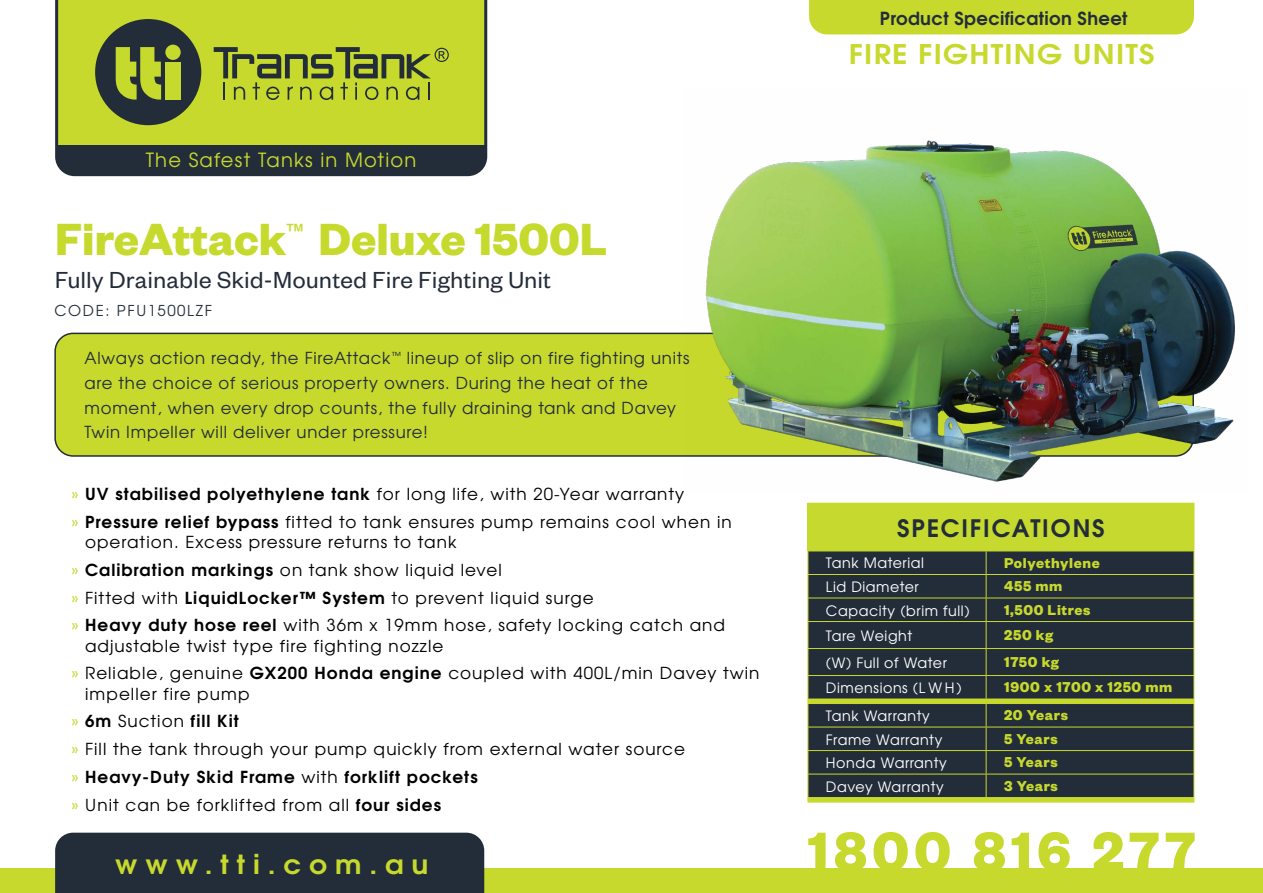
<style>
.page{position:relative;width:1263px;height:893px;background:#fff}
.page>*{position:absolute;margin:0;border:0;box-sizing:border-box;transform-origin:0 0}
.t1{font:700 60px "Founders Grotesk";letter-spacing:.08em;color:#c7d92d}
.t2{font:700 49.5px "Founders Grotesk";color:#c6d92d}
.t3{font:700 27px "Te X Gyre Adventor";letter-spacing:.04em;color:#c7d92d;scale:1.1 1}
.t4{font:700 26.25px "Te X Gyre Adventor";letter-spacing:.28em;color:#c7d92d;scale:1.07 1}
.t5{font:25.5px "Founders Grotesk";letter-spacing:.02em;color:#232d39}
.t6{font:700 24px "Te X Gyre Adventor";letter-spacing:.075em;color:#232d39}
.t7{font:19.5px "Te X Gyre Adventor";letter-spacing:.06em;color:#c7d92d}
.t8{font:700 18px "Te X Gyre Adventor";letter-spacing:.02em;color:#232d39}
.t9{font:16.5px/27.8px "Te X Gyre Adventor";letter-spacing:.06em;color:#000}
.t10{font:16.5px/24.8px "Te X Gyre Adventor";letter-spacing:.045em;color:#232d39}
.t11{font:700 15.75px "Founders Grotesk";letter-spacing:.04em;color:#c7d92d}
.t12{font:15px "Te X Gyre Adventor";letter-spacing:.11em;color:#232d39}
.t13{font:14.25px "Te X Gyre Adventor";letter-spacing:.04em;color:#fff}
.s1{color:#c6d92f}
.s2{font-weight:700}
</style>
<div class="page">
<div style="left:0;top:869px;width:1263px;height:24px;background:#c7d92d"></div>
<div style="left:55px;top:833px;width:429px;height:60px;background:#232d39"></div>
<svg style="left:55px;top:0;width:432px;height:176px;background:#93a231"></svg>
<div style="left:809px;top:0;width:385px;height:34px;background:#c7d92d"></div>
<div style="left:55px;top:333px;width:1138px;height:123px;background:#c7d92d;border-radius:18px"></div>
<div style="left:54px;top:333px;width:1140px;height:124px;border:2px solid #232d39;border-radius:18px"></div>
<img style="left:685px;top:140px;width:550px;height:342px">
<div style="left:808px;top:503px;width:386px;height:48px;background:#c6d92f"></div>
<hr style="left:807px;top:503px;width:179px;height:1px;background:#c6d92f">
<hr style="left:807px;top:504px;width:1px;height:47px;background:#c6d92f">
<svg style="left:807px;top:551px;width:387px;height:251px;background:#303b38"></svg>
<hr style="left:807px;top:802px;width:179px;height:1px;background:#c7d92d">
<hr style="left:986px;top:802px;width:208px;height:1px;background:#c7d92d">
<p class="t7" style="left:146px;top:145px;width:272px">The Safest Tanks in Motion</p>
<h2 class="t2" style="left:55px;top:207px;width:553px">FireAttack<sup>™</sup> Deluxe 1500L</h2>
<h3 class="t5" style="left:55px;top:264px;width:497px">Fully Drainable Skid-Mounted Fire Fighting Unit</h3>
<p class="t12" style="left:54px;top:299px;width:159px">CODE: PFU1500LZF</p>
<p class="t10" style="left:85px;top:345px;width:606px">Always action ready, the FireAttack<sup>™</sup> lineup of slip on fire fighting units are the choice of serious property owners. During the heat of the moment, when every drop counts, the fully draining tank and Davey Twin Impeller will deliver under pressure!</p>
<p class="t9" style="left:72px;top:479px;width:661px"><span class="s1">»</span> <span class="s2">UV stabilised polyethylene tank</span> for long life, with 20-Year warranty<br><span class="s1">»</span> <span class="s2">Pressure relief bypass</span> fitted to tank ensures pump remains cool when in</p>
<p class="t9" style="left:72px;top:527px;width:655px;text-indent:13px">operation. Excess pressure returns to tank<br><span class="s1">»</span> <span class="s2">Calibration markings</span> on tank show liquid level<br><span class="s1">»</span> Fitted with <span class="s2">LiquidLocker™ System</span> to prevent liquid surge<br><span class="s1">»</span> <span class="s2">Heavy duty hose reel</span> with 36m x 19mm hose, safety locking catch and</p>
<p class="t9" style="left:72px;top:631px;width:689px;text-indent:13px">adjustable twist type fire fighting nozzle<br><span class="s1">»</span> Reliable, genuine <span class="s2">GX200 Honda engine</span> coupled with 400L/min Davey twin</p>
<p class="t9" style="left:72px;top:679px;width:615px;text-indent:13px">impeller fire pump<br><span class="s1">»</span> <span class="s2">6m</span> Suction <span class="s2">fill Kit<br></span><span class="s1">»</span> Fill the tank through your pump quickly from external water source <span class="s1">»</span> <span class="s2">Heavy-Duty Skid Frame</span> with <span class="s2">forklift pockets<br></span><span class="s1">»</span> Unit can be forklifted from all <span class="s2">four sides</span></p>
<h3 class="t4" style="left:115px;top:841px;width:294px">www.tti.com.au</h3>
<p class="t8" style="left:880px;top:2px;width:249px">Product Specification Sheet</p>
<h3 class="t3" style="left:849px;top:30px;width:280px">FIRE FIGHTING UNITS</h3>
<h3 class="t6" style="left:897px;top:507px;width:209px">SPECIFICATIONS</h3>
<p class="t13" style="left:826px;top:552px;width:100px">Tank Material</p>
<p class="t11" style="left:1004px;top:553px;width:97px">Polyethylene</p>
<p class="t13" style="left:826px;top:575px;width:94px">Lid Diameter</p>
<p class="t11" style="left:1004px;top:576px;width:60px">455 mm</p>
<p class="t13" style="left:826px;top:599px;width:145px">Capacity (brim full)</p>
<p class="t11" style="left:1004px;top:600px;width:88px">1,500 Litres</p>
<p class="t13" style="left:826px;top:624px;width:88px">Tare Weight</p>
<p class="t11" style="left:1004px;top:625px;width:51px">250 kg</p>
<p class="t13" style="left:826px;top:651px;width:123px">(W) Full of Water</p>
<p class="t11" style="left:1004px;top:652px;width:56px">1750 kg</p>
<p class="t13" style="left:826px;top:676px;width:137px">Dimensions (L W H)</p>
<p class="t11" style="left:1004px;top:677px;width:170px">1900 x 1700 x 1250 mm</p>
<p class="t13" style="left:826px;top:704px;width:105px">Tank Warranty</p>
<p class="t11" style="left:1004px;top:705px;width:65px">20 Years</p>
<p class="t13" style="left:826px;top:728px;width:118px">Frame Warranty</p>
<p class="t11" style="left:1004px;top:729px;width:55px">5 Years</p>
<p class="t13" style="left:826px;top:752px;width:122px">Honda Warranty</p>
<p class="t11" style="left:1004px;top:752px;width:55px">5 Years</p>
<p class="t13" style="left:826px;top:775px;width:119px">Davey Warranty</p>
<p class="t11" style="left:1004px;top:776px;width:55px">3 Years</p>
<h1 class="t1" style="left:808px;top:813px;width:389px">1800 816 277</h1>
</div>
